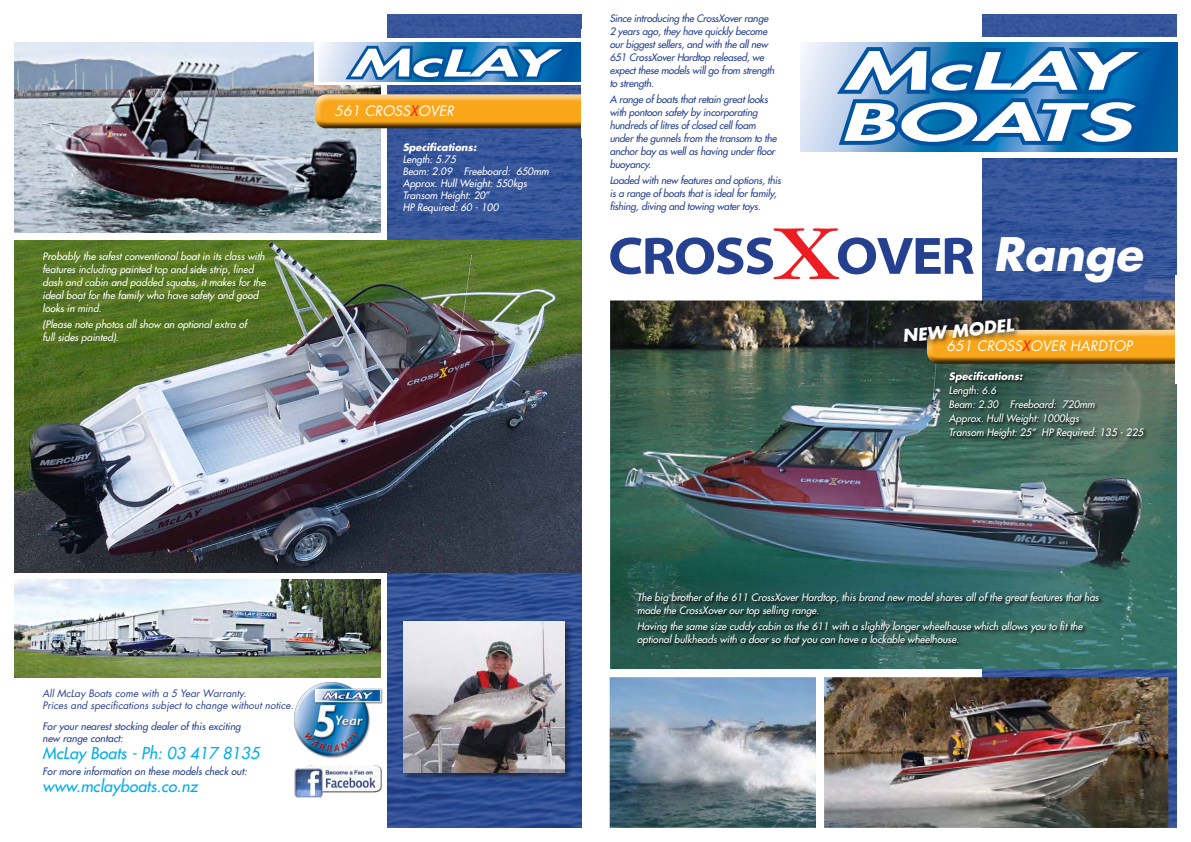
<style>
.page{position:relative;width:1191px;height:842px;background:#fff}
.page>*{position:absolute;margin:0;border:0;box-sizing:border-box;transform-origin:0 0}
.t1{font:53px "Myriad MM 700 700";letter-spacing:-.03em;color:#25408f}
.t2{font:italic 700 17px "Futura";color:#fff}
.t3{font:italic 16px "Futura";color:#00aeef}
.t4{font:italic 14px "Futura";color:#fff}
.t5{font:italic 10px/13px "Futura";color:#fff}
.t6{font:italic 10px/13px "Futura";letter-spacing:-.02em;color:#25408f}
.t7{font:italic 10px/12px "Futura";color:#25408f}
.t8{font:italic 10px/12px "Futura";color:#25408f}
.t9{font:italic 700 10px "Futura";color:#fff}
.s1{color:#ed1d24}
.s2{font-family:"Garamond";font-size:81px;color:#ed1d24}
.s3{font-family:"Futura";font-weight:700;font-style:italic;font-size:45px;color:#fff}
</style>
<div class="page">
<img style="left:14px;top:43px;width:367px;height:189px">
<svg style="left:982px;top:14px;width:194px;height:814px;background:#365599"></svg>
<img style="left:610px;top:300px;width:566px;height:369px">
<div style="left:794px;top:37px;width:383px;height:120px;background:#fff"></div>
<svg style="left:800px;top:42px;width:377px;height:110px;background:#92b7d9"></svg>
<svg style="left:829px;top:42px;width:335px;height:109px"></svg>
<svg style="left:387px;top:14px;width:194px;height:814px;background:#335397"></svg>
<svg style="left:315px;top:39px;width:266px;height:46px"></svg>
<div style="left:319px;top:42px;width:271px;height:39px;background:linear-gradient(to bottom,#ecf0f9,#dce5f5)"></div>
<svg style="left:340px;top:42px;width:241px;height:39px"></svg>
<div style="left:313px;top:94px;width:309px;height:28px;background:#fcd08f"></div>
<div style="left:313px;top:97px;width:309px;height:33px;background:#000;opacity:.75"></div>
<div style="left:581px;top:29px;width:53px;height:109px;background:#fff"></div>
<div style="left:402px;top:620px;width:171px;height:162px;background:#000;opacity:.4"></div>
<img style="left:403px;top:622px;width:161px;height:150px">
<img style="left:14px;top:241px;width:567px;height:332px">
<img style="left:609px;top:677px;width:207px;height:151px">
<img style="left:824px;top:677px;width:344px;height:151px">
<svg style="left:948px;top:371px;width:200px;height:72px;background:#456155"></svg>
<img style="left:294px;top:765px;width:88px;height:33px">
<img style="left:283px;top:670px;width:106px;height:94px">
<img style="left:14px;top:579px;width:367px;height:98px">
<svg style="left:636px;top:592px;width:467px;height:58px;background:#285751"></svg>
<div style="left:925px;top:330px;width:266px;height:27px;background:#fcd38f"></div>
<div style="left:925px;top:332px;width:266px;height:34px;background:#000;opacity:.75"></div>
<div style="left:1175px;top:275px;width:16px;height:109px;background:#fff"></div>
<div style="left:901px;top:316px;width:120px;height:33px;background:#000;opacity:.75"></div>
<p class="t5" style="left:43px;top:250px;width:224px">Probably the safest conventional boat in its class with features including painted top and side strip, lined dash and cabin and padded squabs, it makes for the ideal boat for the family who have safety and good looks in mind.</p>
<p class="t5" style="left:43px;top:318px;width:206px">(Please note photos all show an optional extra of full sides painted).</p>
<h3 class="t4" style="left:334px;top:101px;width:121px">561 CROSS<span class="s1">X</span>OVER</h3>
<p class="t9" style="left:403px;top:140px;width:75px">Specifications:</p>
<p class="t5" style="left:403px;top:153px;width:147px;line-height:12px">Length: 5.75<br>Beam: 2.09 Freeboard: 650mm<br>Approx. Hull Weight: 550kgs<br>Transom Height: 20”<br>HP Required: 60 - 100</p>
<p class="t6" style="left:609px;top:12px;width:166px">Since introducing the CrossXover range 2 years ago, they have quickly become our biggest sellers, and with the all new 651 CrossXover Hardtop released, we expect these models will go from strength to strength.</p>
<p class="t6" style="left:609px;top:93px;width:168px">A range of boats that retain great looks with pontoon safety by incorporating hundreds of litres of closed cell foam under the gunnels from the transom to the anchor bay as well as having under floor buoyancy.</p>
<p class="t6" style="left:609px;top:173px;width:173px">Loaded with new features and options, this is a range of boats that is ideal for family, fishing, diving and towing water toys.</p>
<h1 class="t1" style="left:608px;top:230px;width:535px">CROSS<span class="s2">X</span>OVER <span class="s3">Range</span></h1>
<h2 class="t2" style="left:901px;top:325px;width:113px;rotate:-6deg">NEW MODEL</h2>
<h3 class="t4" style="left:946px;top:336px;width:187px">651 CROSS<span class="s1">X</span>OVER HARDTOP</h3>
<p class="t9" style="left:949px;top:369px;width:75px">Specifications:</p>
<p class="t5" style="left:949px;top:383px;width:196px;line-height:14px">Length: 6.6<br>Beam: 2.30 Freeboard: 720mm<br>Approx. Hull Weight: 1000kgs<br>Transom Height: 25” HP Required: 135 - 225</p>
<p class="t8" style="left:43px;top:687px;width:253px">All McLay Boats come with a 5 Year Warranty.<br>Prices and specifications subject to change without notice.</p>
<p class="t7" style="left:43px;top:720px;width:200px">For your nearest stocking dealer of this exciting new range contact:</p>
<h3 class="t3" style="left:43px;top:742px;width:218px">McLay Boats - Ph: 03 417 8135</h3>
<p class="t7" style="left:43px;top:765px;width:206px">For more information on these models check out:</p>
<h3 class="t3" style="left:43px;top:775px;width:157px">www.mclayboats.co.nz</h3>
<p class="t5" style="left:637px;top:591px;width:463px">The big brother of the 611 CrossXover Hardtop, this brand new model shares all of the great features that has made the CrossXover our top selling range.</p>
<p class="t5" style="left:637px;top:620px;width:447px">Having the same size cuddy cabin as the 611 with a slightly longer wheelhouse which allows you to fit the optional bulkheads with a door so that you can have a lockable wheelhouse.</p>
</div>
